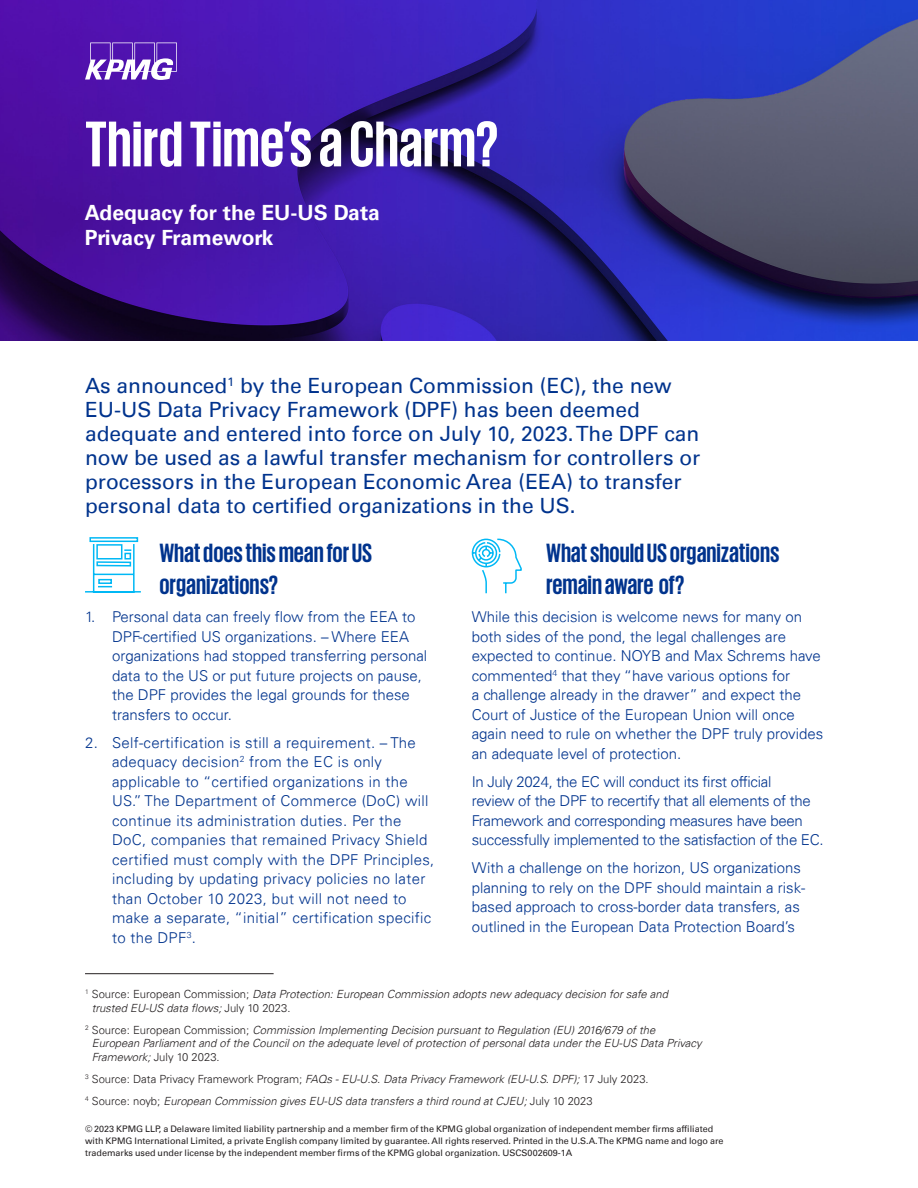
<style>
.page{position:relative;width:918px;height:1188px;background:#fff}
.page>*{position:absolute;margin:0;border:0;box-sizing:border-box;transform-origin:0 0}
.t1{font:700 66px "KPMG";color:#fff}
.t2{font:700 27px/32.4px "KPMG";color:#00338d}
.t3{font:21px/24px "Univers 55 Roman";color:#00338d}
.t4{font:700 21px/25.2px "Univers 65";color:#fff}
.t5{font:300 15px/19.5px "Univers 45";color:#00338d}
.t6{font:300 15px/19.5px "Univers 45";letter-spacing:.02em;color:#00338d}
.t7{font:300 15px/19.5px "Univers 45";letter-spacing:-.02em;color:#00338d}
.t8{font:italic 300 11.25px/13.5px "Univers 45";color:#231f20}
.t9{font:9px/12px "Univers 55 Roman";color:#231f20}
.s1{font-style:normal}
</style>
<div class="page">
<img style="left:0;top:0;width:918px;height:340px">
<svg style="left:85px;top:43px;width:92px;height:37px"></svg>
<svg style="left:85px;top:537px;width:56px;height:56px"></svg>
<svg style="left:471px;top:538px;width:51px;height:56px"></svg>
<hr style="left:85px;top:973px;width:189px;height:1px;background:#231f20">
<h1 class="t1" style="left:85px;top:111px;width:415px">Third Time’s a Charm?</h1>
<h3 class="t4" style="left:85px;top:200px;width:297px">Adequacy for the EU-US Data<br>Privacy Framework</h3>
<p class="t3" style="left:85px;top:374px;width:617px">As announced<sup>1</sup> by the European Commission (EC), the new EU-US Data Privacy Framework (DPF) has been deemed adequate and entered into force on July 10, 2023. The DPF can now be used as a lawful transfer mechanism for controllers or processors in the European Economic Area (EEA) to transfer personal data to certified organizations in the US.</p>
<h2 class="t2" style="left:159px;top:536px;width:214px">What does this mean for US organizations?</h2>
<p class="t5" style="left:112px;top:607px;width:317px;text-indent:-27px">1. Personal data can freely flow from the EEA to DPF-certified US organizations. – Where EEA organizations had stopped transferring personal data to the US or put future projects on pause, the DPF provides the legal grounds for these transfers to occur.</p>
<p class="t6" style="left:112px;top:733px;width:324px;text-indent:-27px">2. Self-certification is still a requirement. – The adequacy decision<sup>2</sup> from the EC is only applicable to “certified organizations in the US.” The Department of Commerce (DoC) will continue its administration duties. Per the DoC, companies that remained Privacy Shield certified must comply with the DPF Principles, including by updating privacy policies no later than October 10 2023, but will not need to make a separate, “initial” certification specific to the DPF<sup>3</sup>.</p>
<h2 class="t2" style="left:546px;top:536px;width:235px">What should US organizations remain aware of?</h2>
<p class="t5" style="left:472px;top:607px;width:353px">While this decision is welcome news for many on both sides of the pond, the legal challenges are expected to continue. NOYB and Max Schrems have commented<sup>4</sup> that they “have various options for<br>a challenge already in the drawer” and expect the Court of Justice of the European Union will once again need to rule on whether the DPF truly provides an adequate level of protection.</p>
<p class="t7" style="left:472px;top:772px;width:353px">In July 2024, the EC will conduct its first official<br>review of the DPF to recertify that all elements of the Framework and corresponding measures have been successfully implemented to the satisfaction of the EC.</p>
<p class="t5" style="left:472px;top:858px;width:335px">With a challenge on the horizon, US organizations planning to rely on the DPF should maintain a risk&shy;based approach to cross-border data transfers, as outlined in the European Data Protection Board’s</p>
<p class="t8" style="left:92px;top:987px;width:578px;text-indent:-7px"><sup>1</sup> <span class="s1">Source: European Commission;</span> Data Protection: European Commission adopts new adequacy decision for safe and trusted EU-US data flows; <span class="s1">July 10 2023.</span></p>
<p class="t8" style="left:92px;top:1023px;width:612px;text-indent:-7px"><sup>2</sup> <span class="s1">Source: European Commission;</span> Commission Implementing Decision pursuant to Regulation (EU) 2016/679 of the<br>European Parliament and of the Council on the adequate level of protection of personal data under the EU-US Data Privacy<br>Framework; <span class="s1">July 10 2023.</span></p>
<p class="t8" style="left:85px;top:1068px;width:565px;line-height:22px"><sup>3</sup> <span class="s1">Source: Data Privacy Framework Program;</span> FAQs - EU-U.S. Data Privacy Framework (EU-U.S. DPF); <span class="s1">17 July 2023.<br></span><sup>4</sup> <span class="s1">Source: noyb;</span> European Commission gives EU-US data transfers a third round at CJEU; <span class="s1">July 10 2023</span></p>
<p class="t9" style="left:85px;top:1122px;width:640px">© 2023 KPMG LLP, a Delaware limited liability partnership and a member firm of the KPMG global organization of independent member firms affiliated with KPMG International Limited, a private English company limited by guarantee. All rights reserved. Printed in the U.S.A. The KPMG name and logo are trademarks used under license by the independent member firms of the KPMG global organization. USCS002609-1A</p>
</div>
